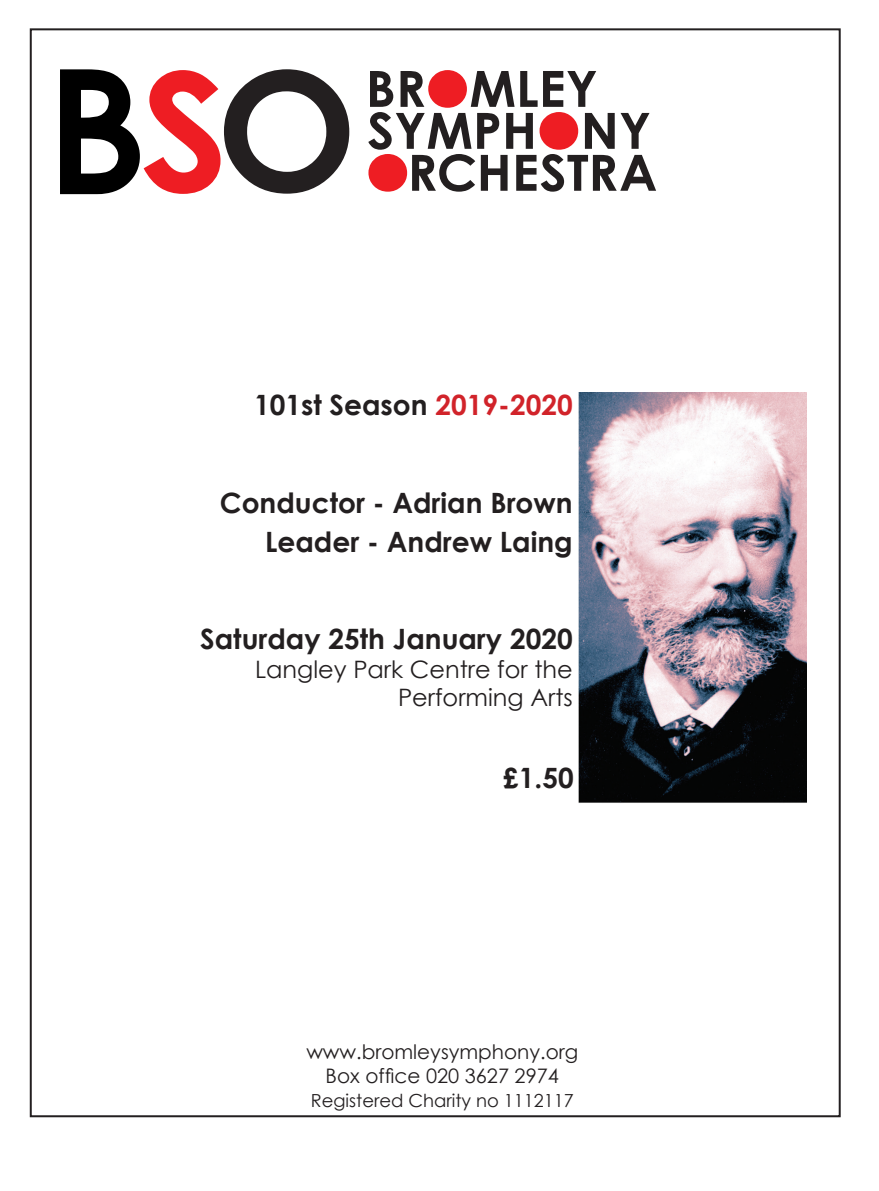
<style>
.page{position:relative;width:879px;height:1191px;background:#fff}
.page>*{position:absolute;margin:0;border:0;box-sizing:border-box;transform-origin:0 0}
.t1{font:700 28px "Century Gothic";color:#231f20}
.t2{font:24px/28px "Century Gothic";color:#231f20;text-align:right}
.t3{font:20px "Century Gothic";color:#231f20}
.t4{font:18px "Century Gothic";color:#231f20}
.s1{color:#d1232a}
</style>
<div class="page">
<svg style="left:368px;top:70px;width:288px;height:122px"></svg>
<svg style="left:60px;top:69px;width:289px;height:125px"></svg>
<img style="left:579px;top:392px;width:228px;height:411px">
<p class="t1" style="left:254px;top:384px;width:320px">101st Season <span class="s1">2019-2020</span></p>
<p class="t1" style="left:220px;top:481px;width:354px">Conductor - Adrian Brown</p>
<p class="t1" style="left:265px;top:521px;width:309px">Leader - Andrew Laing</p>
<p class="t1" style="left:200px;top:618px;width:374px">Saturday 25th January 2020</p>
<p class="t2" style="left:255px;top:655px;width:319px">Langley Park Centre for the<br>Performing Arts</p>
<p class="t1" style="left:503px;top:757px;width:72px">£1.50</p>
<p class="t3" style="left:306px;top:1037px;width:273px">www.bromleysymphony.org</p>
<p class="t3" style="left:326px;top:1061px;width:235px">Box office 020 3627 2974</p>
<p class="t4" style="left:311px;top:1087px;width:264px">Registered Charity no 1112117</p>
</div>
